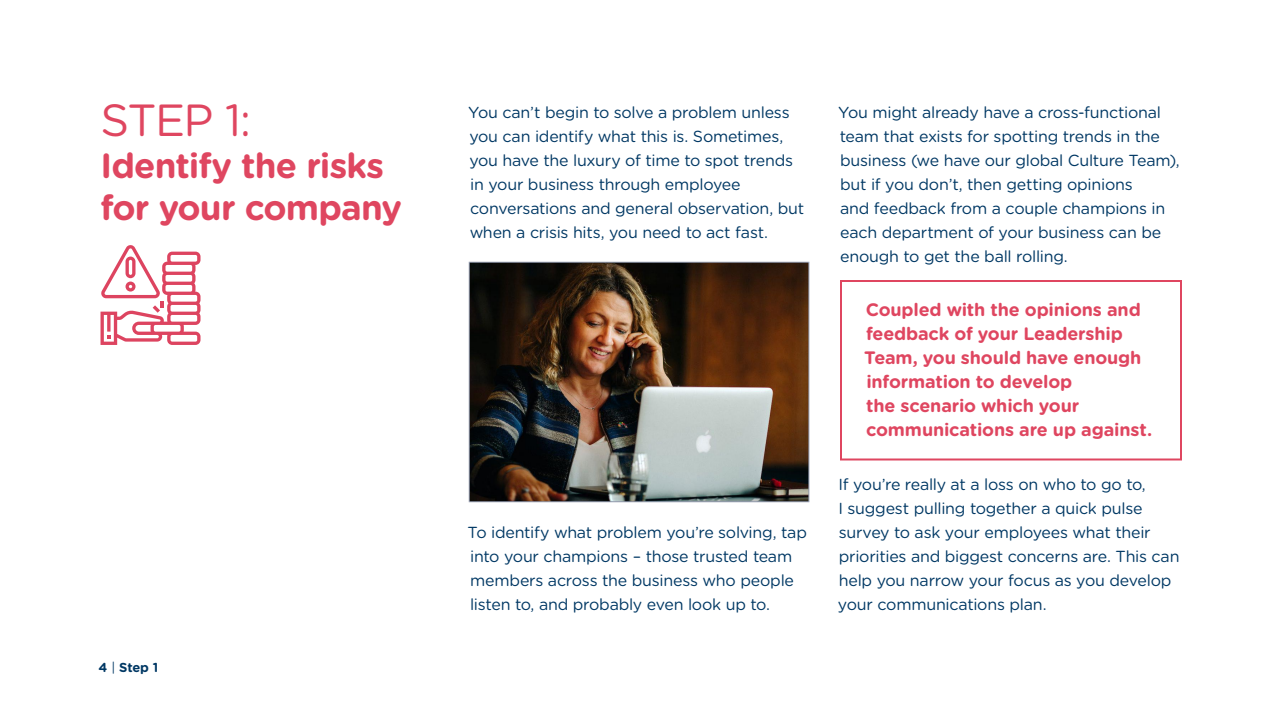
<style>
.page{position:relative;width:1280px;height:720px;background:#fff}
.page>*{position:absolute;margin:0;border:0;box-sizing:border-box;transform-origin:0 0}
.t1{font:45px "Gotham Rounded";color:#df4660}
.t2{font:700 35px/42px "Gotham Rounded";letter-spacing:-.025em;color:#df4660}
.t3{font:700 18px/24px "Gotham Rounded";letter-spacing:-.01em;color:#df4660}
.t4{font:16px/24px "Gotham Rounded";letter-spacing:-.015em;color:#003864}
.t5{font:700 13px "Gotham Rounded";color:#003864}
.s1{font-weight:400}
</style>
<div class="page">
<svg style="left:100px;top:245px;width:101px;height:100px"></svg>
<img style="left:471px;top:264px;width:336px;height:236px">
<div style="left:469px;top:262px;width:340px;height:240px;border:1px solid #929aad"></div>
<div style="left:840px;top:280px;width:342px;height:180px;border:2px solid #df4660"></div>
<h1 class="t1" style="left:101px;top:89px;width:152px">STEP 1:</h1>
<h2 class="t2" style="left:101px;top:143px;width:303px">Identify the risks for your company</h2>
<p class="t5" style="left:98px;top:658px;width:61px">4 <span class="s1">|</span> Step 1</p>
<p class="t4" style="left:468px;top:100px;width:337px">You can’t begin to solve a problem unless you can identify what this is. Sometimes, you have the luxury of time to spot trends in your business through employee conversations and general observation, but when a crisis hits, you need to act fast.</p>
<p class="t4" style="left:468px;top:520px;width:341px">To identify what problem you’re solving, tap into your champions – those trusted team members across the business who people listen to, and probably even look up to.</p>
<p class="t4" style="left:838px;top:100px;width:343px">You might already have a cross-functional team that exists for spotting trends in the business (we have our global Culture Team), but if you don’t, then getting opinions<br>and feedback from a couple champions in each department of your business can be enough to get the ball rolling.</p>
<p class="t3" style="left:864px;top:297px;width:289px">Coupled with the opinions and feedback of your Leadership<br>Team, you should have enough information to develop<br>the scenario which your communications are up against.</p>
<p class="t4" style="left:838px;top:472px;width:343px">If you’re really at a loss on who to go to,<br>I suggest pulling together a quick pulse survey to ask your employees what their priorities and biggest concerns are. This can help you narrow your focus as you develop your communications plan.</p>
</div>
